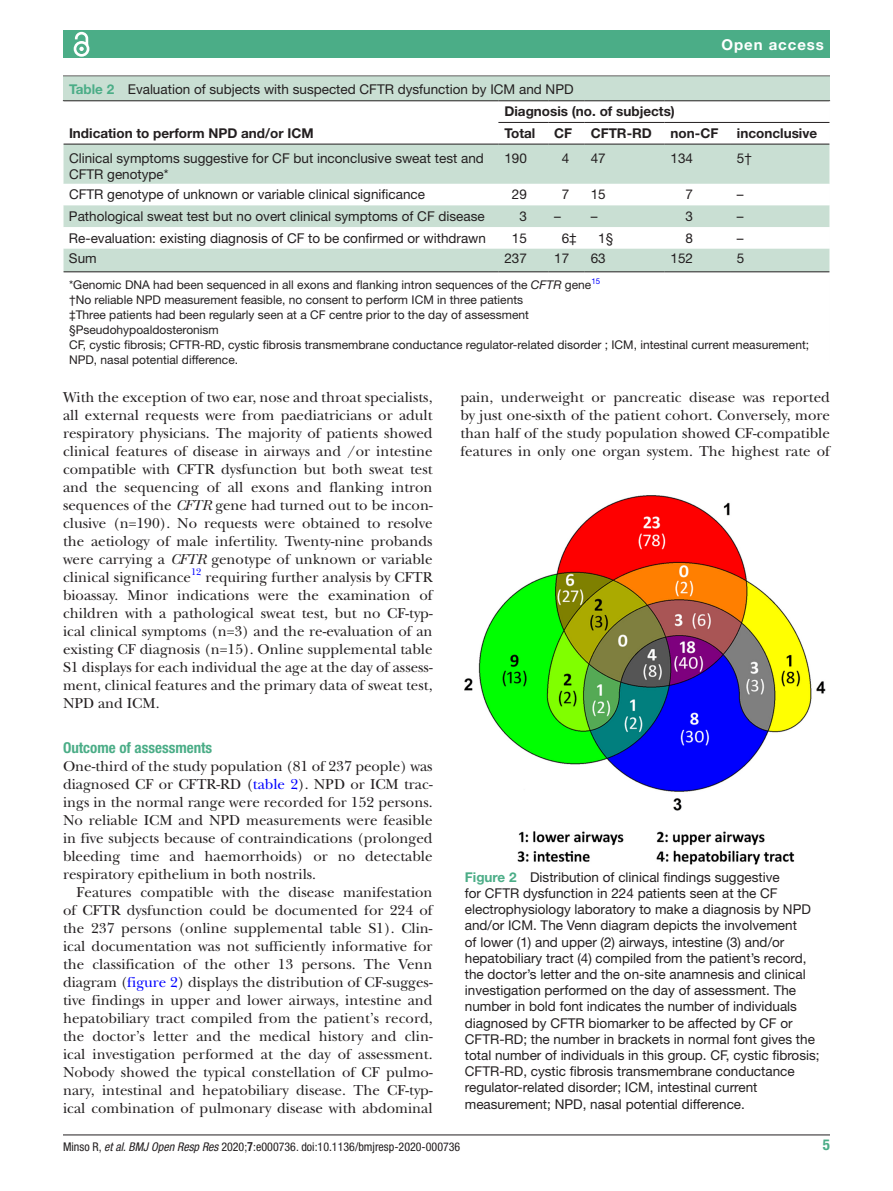
<style>
.page{position:relative;width:893px;height:1191px;background:#fff}
.page>*{position:absolute;margin:0;border:0;box-sizing:border-box;transform-origin:0 0}
.t1{font:15px/18px "New Baskerville";color:#231f20;text-align:justify}
.t2{font:700 condensed 15px "Helvetica Neue LT Std";color:#4bad87}
.t3{font:700 15px "Helvetica Neue LT Std";letter-spacing:.065em;color:#fff}
.t4{font:13.5px/16.2px "Helvetica Neue LT Std";color:#231f20}
.t5{font:700 13.5px/21.6px "Helvetica Neue LT Std";color:#231f20}
.t6{font:12px/15px "Helvetica Neue LT Std";color:#231f20}
.t7{font:condensed 12px "Helvetica Neue LT Std";color:#231f20}
.t8{font:9.9px "New Baskerville";color:#00f}
.s1{font-weight:700;color:#4bad87}
.s2{font-style:italic}
.s3{color:#00f}
.s4{font-family:"Helvetica";font-weight:700}
</style>
<div class="page">
<hr style="left:63px;top:1134px;width:767px;height:1px;background:#231f20">
<div style="left:63px;top:31px;width:767px;height:27px;background:#4bad87"></div>
<svg style="left:73px;top:31px;width:17px;height:26px"></svg>
<div style="left:63px;top:76px;width:767px;height:24px;background:#c9dfd3"></div>
<svg style="left:64px;top:101px;width:766px;height:172px"></svg>
<hr style="left:63px;top:144px;width:435px;height:1px;background:#231f20">
<hr style="left:63px;top:100px;width:435px;height:1px;background:#231f20">
<hr style="left:498px;top:100px;width:50px;height:1px;background:#231f20">
<hr style="left:548px;top:100px;width:37px;height:1px;background:#231f20">
<hr style="left:585px;top:100px;width:80px;height:1px;background:#231f20">
<hr style="left:665px;top:100px;width:66px;height:1px;background:#231f20">
<hr style="left:731px;top:100px;width:99px;height:1px;background:#231f20">
<hr style="left:498px;top:122px;width:50px;height:1px;background:#231f20">
<hr style="left:498px;top:144px;width:50px;height:1px;background:#231f20">
<hr style="left:548px;top:122px;width:37px;height:1px;background:#231f20">
<hr style="left:548px;top:144px;width:37px;height:1px;background:#231f20">
<hr style="left:585px;top:122px;width:80px;height:1px;background:#231f20">
<hr style="left:585px;top:144px;width:80px;height:1px;background:#231f20">
<hr style="left:665px;top:122px;width:66px;height:1px;background:#231f20">
<hr style="left:665px;top:144px;width:66px;height:1px;background:#231f20">
<hr style="left:731px;top:122px;width:99px;height:1px;background:#231f20">
<hr style="left:731px;top:144px;width:99px;height:1px;background:#231f20">
<hr style="left:498px;top:271px;width:50px;height:1px;background:#231f20">
<hr style="left:548px;top:271px;width:37px;height:1px;background:#231f20">
<hr style="left:585px;top:271px;width:80px;height:1px;background:#231f20">
<hr style="left:665px;top:271px;width:66px;height:1px;background:#231f20">
<hr style="left:731px;top:271px;width:99px;height:1px;background:#231f20">
<hr style="left:63px;top:271px;width:435px;height:1px;background:#231f20">
<hr style="left:63px;top:144px;width:1px;height:40px;background:#fff">
<svg style="left:63px;top:205px;width:1px;height:67px"></svg>
<img style="left:465px;top:496px;width:360px;height:368px">
<p class="t3" style="left:721px;top:35px;width:104px">Open access</p>
<p class="t4" style="left:69px;top:81px;width:506px"><span class="s1">Table 2</span> Evaluation of subjects with suspected CFTR dysfunction by ICM and NPD</p>
<p class="t5" style="left:69px;top:122px;width:246px">Indication to perform NPD and/or ICM</p>
<p class="t5" style="left:504px;top:100px;width:172px">Diagnosis (no. of subjects)<br>Total</p>
<p class="t5" style="left:554px;top:122px;width:20px">CF</p>
<p class="t5" style="left:591px;top:122px;width:63px">CFTR-RD</p>
<p class="t5" style="left:671px;top:122px;width:49px">non-CF</p>
<p class="t5" style="left:737px;top:122px;width:82px">inconclusive</p>
<p class="t4" style="left:69px;top:149px;width:416px">Clinical symptoms suggestive for CF but inconclusive sweat test and<br>CFTR genotype*</p>
<p class="t4" style="left:504px;top:150px;width:24px">190</p>
<p class="t4" style="left:562px;top:150px;width:9px">4</p>
<p class="t4" style="left:591px;top:150px;width:17px">47</p>
<p class="t4" style="left:671px;top:150px;width:24px">134</p>
<p class="t4" style="left:737px;top:150px;width:17px">5†</p>
<p class="t4" style="left:69px;top:186px;width:358px">CFTR genotype of unknown or variable clinical significance</p>
<p class="t4" style="left:512px;top:186px;width:17px">29</p>
<p class="t4" style="left:562px;top:186px;width:9px">7</p>
<p class="t4" style="left:591px;top:186px;width:17px">15</p>
<p class="t4" style="left:686px;top:186px;width:9px">7</p>
<p class="t4" style="left:737px;top:186px;width:8px">–</p>
<p class="t4" style="left:69px;top:208px;width:417px">Pathological sweat test but no overt clinical symptoms of CF disease</p>
<p class="t4" style="left:519px;top:208px;width:9px">3</p>
<p class="t4" style="left:554px;top:208px;width:45px">– –</p>
<p class="t4" style="left:686px;top:208px;width:9px">3</p>
<p class="t4" style="left:737px;top:208px;width:8px">–</p>
<p class="t4" style="left:69px;top:230px;width:419px">Re-evaluation: existing diagnosis of CF to be confirmed or withdrawn</p>
<p class="t4" style="left:512px;top:230px;width:17px">15</p>
<p class="t4" style="left:562px;top:230px;width:17px">6‡</p>
<p class="t4" style="left:598px;top:230px;width:17px">1§</p>
<p class="t4" style="left:686px;top:230px;width:9px">8</p>
<p class="t4" style="left:737px;top:230px;width:8px">–</p>
<p class="t4" style="left:69px;top:250px;width:29px">Sum</p>
<p class="t4" style="left:504px;top:250px;width:24px">237</p>
<p class="t4" style="left:554px;top:250px;width:17px">17</p>
<p class="t4" style="left:591px;top:250px;width:17px">63</p>
<p class="t4" style="left:671px;top:250px;width:24px">152</p>
<p class="t4" style="left:737px;top:250px;width:9px">5</p>
<p class="t6" style="left:69px;top:277px;width:742px">*Genomic DNA had been sequenced in all exons and flanking intron sequences of the <span class="s2">CFTR</span> gene<sup>15<br></sup>†No reliable NPD measurement feasible, no consent to perform ICM in three patients<br>‡Three patients had been regularly seen at a CF centre prior to the day of assessment<br>§Pseudohypoaldosteronism<br>CF, cystic fibrosis; CFTR-RD, cystic fibrosis transmembrane conductance regulator-related disorder ; ICM, intestinal current measurement; NPD, nasal potential difference.</p>
<p class="t1" style="left:63px;top:388px;width:371px">With the exception of two ear, nose and throat specialists, all external requests were from paediatricians or adult respiratory physicians. The majority of patients showed clinical features of disease in airways and /or intestine compatible with CFTR dysfunction but both sweat test and the sequencing of all exons and flanking intron sequences of the <span class="s2">CFTR</span> gene had turned out to be incon&shy;clusive (n=190). No requests were obtained to resolve the aetiology of male infertility. Twenty-nine probands were carrying a <span class="s2">CFTR</span> genotype of unknown or variable clinical significance</p>
<p class="t8" style="left:191px;top:566px;width:12px">12</p>
<p class="t1" style="left:63px;top:568px;width:371px;text-indent:143px">requiring further analysis by CFTR bioassay. Minor indications were the examination of children with a pathological sweat test, but no CF-typ&shy;ical clinical symptoms (n=3) and the re-evaluation of an existing CF diagnosis (n=15). Online supplemental table S1 displays for each individual the age at the day of assess&shy;ment, clinical features and the primary data of sweat test, NPD and ICM.</p>
<p class="t2" style="left:63px;top:738px;width:151px">Outcome of assessments</p>
<p class="t1" style="left:63px;top:757px;width:371px">One-third of the study population (81 of 237 people) was diagnosed CF or CFTR-RD (<span class="s3">table 2</span>). NPD or ICM trac&shy;ings in the normal range were recorded for 152 persons.<br>No reliable ICM and NPD measurements were feasible in five subjects because of contraindications (prolonged bleeding time and haemorrhoids) or no detectable respiratory epithelium in both nostrils.</p>
<p class="t1" style="left:63px;top:883px;width:371px;text-indent:14px">Features compatible with the disease manifestation of CFTR dysfunction could be documented for 224 of the 237 persons (online supplemental table S1). Clin&shy;ical documentation was not sufficiently informative for the classification of the other 13 persons. The Venn diagram (<span class="s3">figure 2</span>) displays the distribution of CF-sugges&shy;tive findings in upper and lower airways, intestine and hepatobiliary tract compiled from the patient’s record, the doctor’s letter and the medical history and clin&shy;ical investigation performed at the day of assessment.<br>Nobody showed the typical constellation of CF pulmo&shy;nary, intestinal and hepatobiliary disease. The CF-typ&shy;ical combination of pulmonary disease with abdominal</p>
<p class="t1" style="left:460px;top:388px;width:371px">pain, underweight or pancreatic disease was reported by just one-sixth of the patient cohort. Conversely, more than half of the study population showed CF-compatible features in only one organ system. The highest rate of</p>
<p class="t4" style="left:465px;top:868px;width:356px"><span class="s1">Figure 2</span> Distribution of clinical findings suggestive<br>for CFTR dysfunction in 224 patients seen at the CF electrophysiology laboratory to make a diagnosis by NPD and/or ICM. The Venn diagram depicts the involvement<br>of lower (1) and upper (2) airways, intestine (3) and/or hepatobiliary tract (4) compiled from the patient’s record, the doctor’s letter and the on-site anamnesis and clinical investigation performed on the day of assessment. The number in bold font indicates the number of individuals diagnosed by CFTR biomarker to be affected by CF or CFTR-RD; the number in brackets in normal font gives the total number of individuals in this group. CF, cystic fibrosis; CFTR-RD, cystic fibrosis transmembrane conductance regulator-related disorder; ICM, intestinal current measurement; NPD, nasal potential difference.</p>
<p class="t7" style="left:63px;top:1139px;width:399px">Minso R, <span class="s2">et al</span>. <span class="s2">BMJ Open Resp Res</span> 2020;<span class="s4">7</span>:e000736. doi:10.1136/bmjresp-2020-000736</p>
<p class="t2" style="left:823px;top:1135px;width:9px">5</p>
</div>
